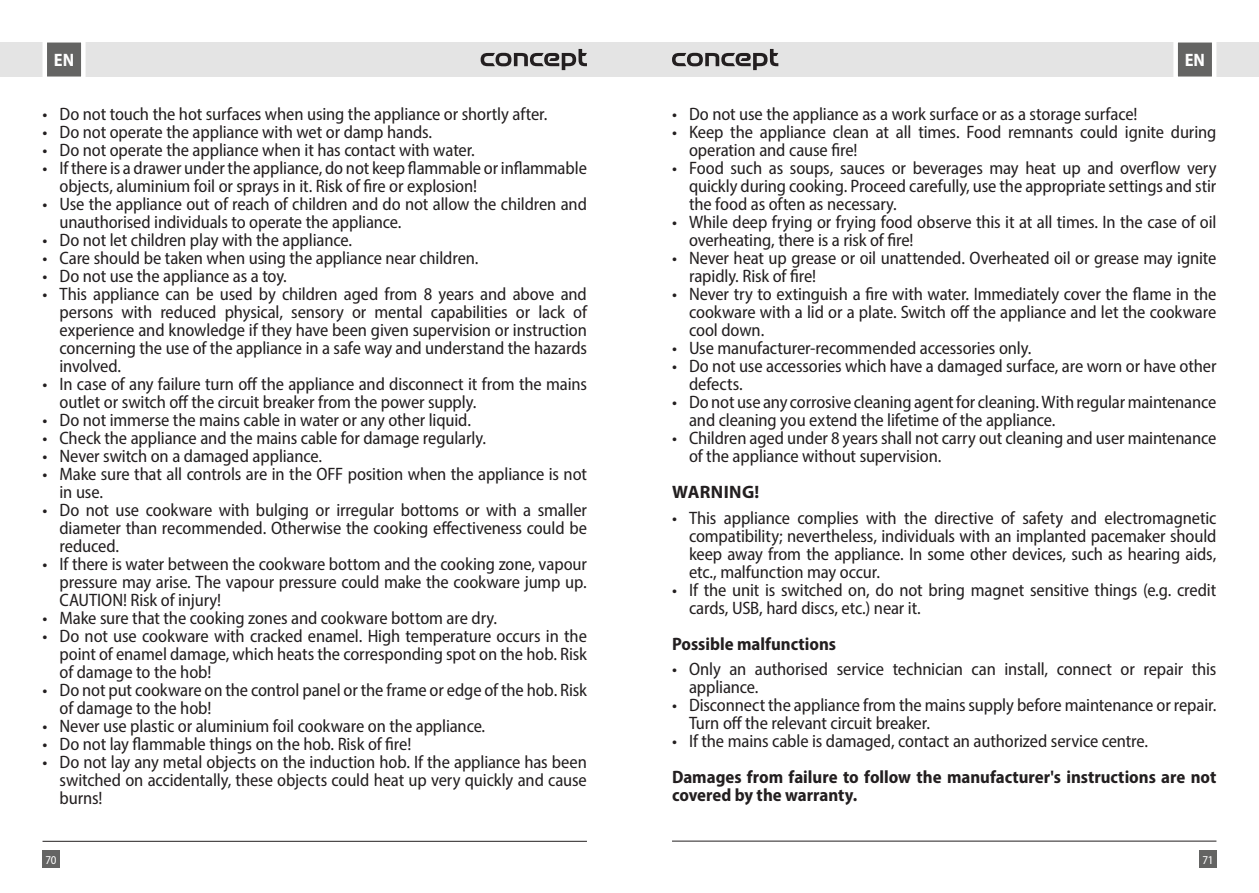
<style>
.page{position:relative;width:1259px;height:893px;background:#fff}
.page>*{position:absolute;margin:0;border:0;box-sizing:border-box;transform-origin:0 0}
.t1{font:semi-condensed 18px/18px "Myriad Pro";letter-spacing:-.01em;color:#231f20}
.t2{font:700 semi-condensed 18px/18px "Myriad Pro";color:#231f20}
.t3{font:700 18px "Myriad Pro";letter-spacing:.02em;color:#231f20}
.t4{font:700 semi-condensed 18px "Myriad Pro";color:#fff}
.t5{font:semi-condensed 12px "Myriad Pro";color:#fff}
</style>
<div class="page">
<div style="left:629px;top:43px;width:630px;height:34px;background:#e4e4e4"></div>
<div style="left:0;top:43px;width:629px;height:34px;background:#e4e4e4"></div>
<div style="left:43px;top:850px;width:17px;height:17px;background:#646463"></div>
<div style="left:1199px;top:850px;width:17px;height:17px;background:#646463"></div>
<svg style="left:1171px;top:42px;width:47px;height:35px;background:#8f8f8e"></svg>
<svg style="left:40px;top:42px;width:48px;height:35px;background:#919190"></svg>
<hr style="left:672px;top:841px;width:544px;height:1px;background:#231f20">
<hr style="left:43px;top:841px;width:544px;height:1px;background:#231f20">
<svg style="left:480px;top:49px;width:107px;height:21px"></svg>
<svg style="left:672px;top:49px;width:106px;height:21px"></svg>
<p class="t4" style="left:54px;top:48px;width:22px">EN</p>
<p class="t4" style="left:1184px;top:48px;width:22px">EN</p>
<p class="t1" style="left:43px;top:105px;width:506px">• Do not touch the hot surfaces when using the appliance or shortly after.</p>
<p class="t1" style="left:43px;top:123px;width:391px">• Do not operate the appliance with wet or damp hands.</p>
<p class="t1" style="left:43px;top:141px;width:434px">• Do not operate the appliance when it has contact with water.</p>
<p class="t1" style="left:60px;top:159px;width:529px;text-indent:-17px">• If there is a drawer under the appliance, do not keep flammable or inflammable objects, aluminium foil or sprays in it. Risk of fire or explosion!</p>
<p class="t1" style="left:60px;top:195px;width:529px;text-indent:-17px">• Use the appliance out of reach of children and do not allow the children and unauthorised individuals to operate the appliance.</p>
<p class="t1" style="left:43px;top:231px;width:311px">• Do not let children play with the appliance.</p>
<p class="t1" style="left:43px;top:249px;width:437px">• Care should be taken when using the appliance near children.</p>
<p class="t1" style="left:43px;top:267px;width:246px">• Do not use the appliance as a toy.</p>
<p class="t1" style="left:60px;top:285px;width:529px;text-align:justify;text-indent:-17px">• This appliance can be used by children aged from 8 years and above and persons with reduced physical, sensory or mental capabilities or lack of experience and knowledge if they have been given supervision or instruction concerning the use of the appliance in a safe way and understand the hazards involved.</p>
<p class="t1" style="left:60px;top:375px;width:529px;text-indent:-17px">• In case of any failure turn off the appliance and disconnect it from the mains outlet or switch off the circuit breaker from the power supply.</p>
<p class="t1" style="left:43px;top:411px;width:430px">• Do not immerse the mains cable in water or any other liquid.</p>
<p class="t1" style="left:43px;top:429px;width:445px">• Check the appliance and the mains cable for damage regularly.</p>
<p class="t1" style="left:43px;top:447px;width:281px">• Never switch on a damaged appliance.</p>
<p class="t1" style="left:60px;top:465px;width:529px;text-indent:-17px">• Make sure that all controls are in the OFF position when the appliance is not in use.</p>
<p class="t1" style="left:60px;top:501px;width:529px;text-align:justify;text-indent:-17px">• Do not use cookware with bulging or irregular bottoms or with a smaller diameter than recommended. Otherwise the cooking effectiveness could be reduced.</p>
<p class="t1" style="left:60px;top:555px;width:529px;text-align:justify;text-indent:-17px">• If there is water between the cookware bottom and the cooking zone, vapour pressure may arise. The vapour pressure could make the cookware jump up.<br>CAUTION! Risk of injury!</p>
<p class="t1" style="left:43px;top:609px;width:456px">• Make sure that the cooking zones and cookware bottom are dry.</p>
<p class="t1" style="left:60px;top:627px;width:529px;text-align:justify;text-indent:-17px">• Do not use cookware with cracked enamel. High temperature occurs in the point of enamel damage, which heats the corresponding spot on the hob. Risk of damage to the hob!</p>
<p class="t1" style="left:60px;top:681px;width:529px;text-indent:-17px">• Do not put cookware on the control panel or the frame or edge of the hob. Risk of damage to the hob!</p>
<p class="t1" style="left:43px;top:717px;width:444px">• Never use plastic or aluminium foil cookware on the appliance.</p>
<p class="t1" style="left:43px;top:735px;width:370px">• Do not lay flammable things on the hob. Risk of fire!</p>
<p class="t1" style="left:60px;top:753px;width:529px;text-align:justify;text-indent:-17px">• Do not lay any metal objects on the induction hob. If the appliance has been switched on accidentally, these objects could heat up very quickly and cause burns!</p>
<p class="t1" style="left:672px;top:105px;width:467px">• Do not use the appliance as a work surface or as a storage surface!</p>
<p class="t1" style="left:689px;top:123px;width:529px;text-indent:-17px">• Keep the appliance clean at all times. Food remnants could ignite during operation and cause fire!</p>
<p class="t1" style="left:689px;top:159px;width:529px;text-align:justify;text-indent:-17px">• Food such as soups, sauces or beverages may heat up and overflow very quickly during cooking. Proceed carefully, use the appropriate settings and stir the food as often as necessary.</p>
<p class="t1" style="left:689px;top:213px;width:529px;text-indent:-17px">• While deep frying or frying food observe this it at all times. In the case of oil overheating, there is a risk of fire!</p>
<p class="t1" style="left:689px;top:249px;width:529px;text-indent:-17px">• Never heat up grease or oil unattended. Overheated oil or grease may ignite rapidly. Risk of fire!</p>
<p class="t1" style="left:689px;top:285px;width:529px;text-align:justify;text-indent:-17px">• Never try to extinguish a fire with water. Immediately cover the flame in the cookware with a lid or a plate. Switch off the appliance and let the cookware cool down.</p>
<p class="t1" style="left:672px;top:339px;width:361px">• Use manufacturer-recommended accessories only.</p>
<p class="t1" style="left:689px;top:357px;width:529px;text-indent:-17px">• Do not use accessories which have a damaged surface, are worn or have other defects.</p>
<p class="t1" style="left:689px;top:393px;width:529px;text-indent:-17px">• Do not use any corrosive cleaning agent for cleaning. With regular maintenance and cleaning you extend the lifetime of the appliance.</p>
<p class="t1" style="left:689px;top:429px;width:529px;text-indent:-17px">• Children aged under 8 years shall not carry out cleaning and user maintenance of the appliance without supervision.</p>
<p class="t3" style="left:672px;top:480px;width:89px">WARNING!</p>
<p class="t1" style="left:689px;top:509px;width:529px;text-align:justify;text-indent:-17px">• This appliance complies with the directive of safety and electromagnetic compatibility; nevertheless, individuals with an implanted pacemaker should keep away from the appliance. In some other devices, such as hearing aids, etc., malfunction may occur.</p>
<p class="t1" style="left:689px;top:581px;width:529px;text-indent:-17px">• If the unit is switched on, do not bring magnet sensitive things (e.g. credit cards, USB, hard discs, etc.) near it.</p>
<p class="t2" style="left:672px;top:635px;width:165px">Possible malfunctions</p>
<p class="t1" style="left:689px;top:659px;width:529px;text-indent:-17px">• Only an authorised service technician can install, connect or repair this appliance.</p>
<p class="t1" style="left:689px;top:695px;width:529px;text-indent:-17px">• Disconnect the appliance from the mains supply before maintenance or repair.<br>Turn off the relevant circuit breaker.</p>
<p class="t1" style="left:672px;top:731px;width:478px">• If the mains cable is damaged, contact an authorized service centre.</p>
<p class="t2" style="left:672px;top:767px;width:546px">Damages from failure to follow the manufacturer's instructions are not covered by the warranty.</p>
<p class="t5" style="left:45px;top:852px;width:13px">70</p>
<p class="t5" style="left:1202px;top:852px;width:13px">71</p>
</div>
